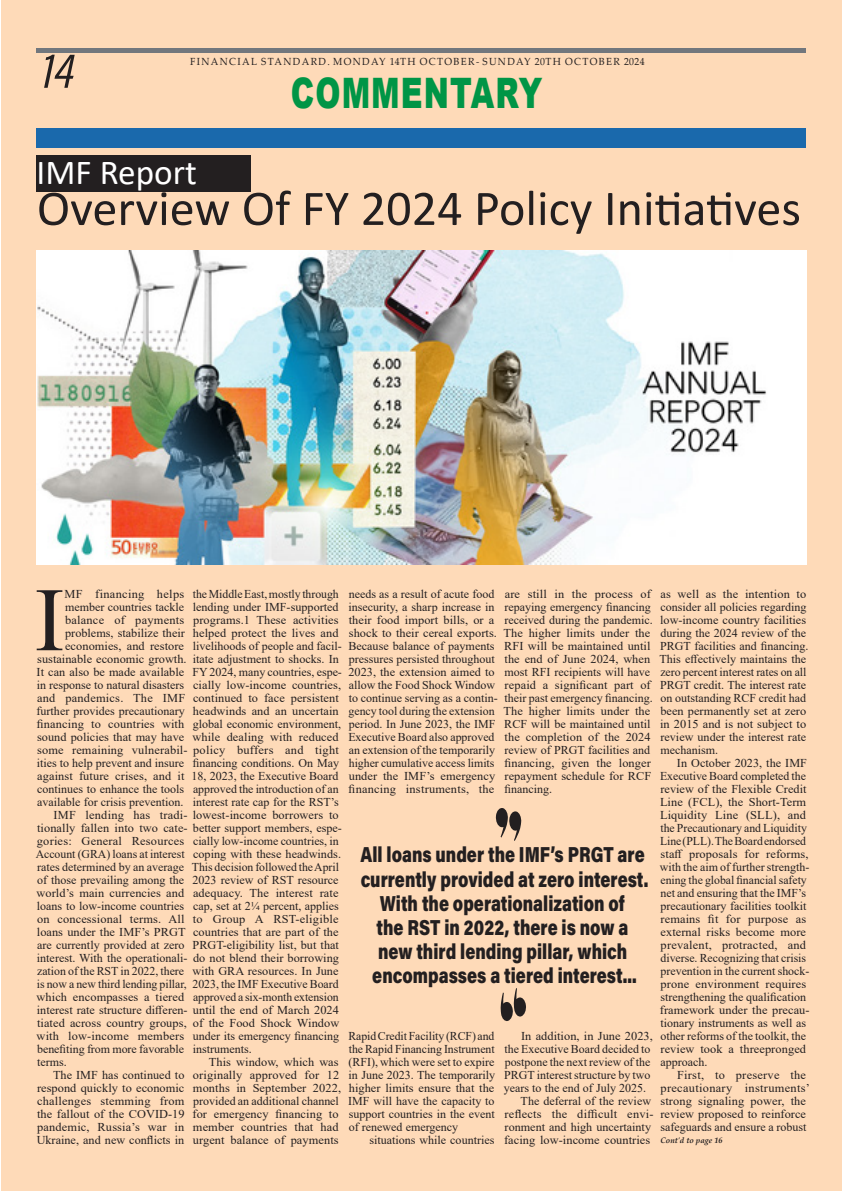
<style>
.page{position:relative;width:842px;height:1191px;background:#fff}
.page>*{position:absolute;margin:0;border:0;box-sizing:border-box;transform-origin:0 0}
.body{font:90.5px "Times New Roman";color:#231f20}
.t1{font:50.3px "Calibri";color:#231f20}
.t2{font:50px "Acumin Variable Concept";color:#231f20}
.t3{font:900 42px "Arial";letter-spacing:.035em;color:#009546;scale:.72 1}
.t4{font:35.2px "Calibri";color:#fff}
.body-2{font:21.6px/24px "Acumin Variable Concept";color:#231f20;text-align:center;scale:.77 1}
.body-3{font:12px/13px "Times New Roman";color:#231f20}
.body-4{font:12px "Times New Roman";letter-spacing:.02em;color:#231f20}
.body-5{font:12px "Times New Roman";letter-spacing:.025em;color:#231f20}
.t5{font:10.3px "Palatino Linotype";letter-spacing:.14em;color:#231f20;scale:.95 1}
.t6{font:italic 700 8px "Palatino Linotype";color:#231f20}
</style>
<div class="page">
<div style="left:1px;top:0;width:840px;height:1191px;background:#fedab8"></div>
<div style="left:36px;top:128px;width:770px;height:19px;background:#1a69ac"></div>
<hr style="left:36px;top:48px;width:770px;height:4px;background:#72777d">
<img style="left:36px;top:250px;width:771px;height:314px">
<svg style="left:500px;top:988px;width:26px;height:33px"></svg>
<svg style="left:495px;top:808px;width:27px;height:33px"></svg>
<div style="left:36px;top:155px;width:215px;height:36px;background:#231f20"></div>
<h3 class="t2" style="left:42px;top:36px;width:34px">14</h3>
<p class="t5" style="left:190px;top:54px;width:480px">FINANCIAL STANDARD. MONDAY 14TH OCTOBER- SUNDAY 20TH OCTOBER 2024</p>
<p class="t3" style="left:291px;top:63px;width:351px">COMMENTARY</p>
<p class="t4" style="left:37px;top:148px;width:162px">IMF Report</p>
<p class="t1" style="left:37px;top:173px;width:766px">Overview Of FY 2024 Policy Initiatives</p>
<p class="body-3" style="left:191px;top:587px;width:152px">the Middle East, mostly through lending under IMF-supported programs.1 These activities helped protect the lives and livelihoods of people and facil&shy;itate adjustment to shocks. In<br>FY 2024, many countries, espe&shy;cially low-income countries, continued to face persistent headwinds and an uncertain global economic environment, while dealing with reduced policy buffers and tight financing conditions. On May<br>18, 2023, the Executive Board approved the introduction of an interest rate cap for the RST’s</p>
<p class="body-3" style="left:192px;top:834px;width:151px">cially low-income countries, in coping with these headwinds.<br>This decision followed the April<br>2023 review of RST resource adequacy. The interest rate cap, set at 2¼ percent, applies to Group A RST-eligible countries that are part of the<br>PRGT-eligibility list, but that do not blend their borrowing with GRA resources. In June<br>2023, the IMF Executive Board approved a six-month extension</p>
<p class="body-3" style="left:193px;top:1016px;width:148px;text-align:justify">of the Food Shock Window under its emergency financing instruments.</p>
<p class="body-3" style="left:192px;top:1055px;width:150px;text-indent:16px">This window, which was originally approved for 12 months in September 2022, provided an additional channel for emergency financing to member countries that had urgent balance of payments</p>
<p class="body-3" style="left:504px;top:587px;width:151px">are still in the process of repaying emergency financing received during the pandemic.<br>The higher limits under the<br>RFI will be maintained until the end of June 2024, when most RFI recipients will have repaid a significant part of their past emergency financing.<br>The higher limits under the<br>RCF will be maintained until the completion of the 2024 review of PRGT facilities and financing, given the longer repayment schedule for RCF financing.</p>
<p class="body-3" style="left:659px;top:587px;width:151px">as well as the intention to consider all policies regarding low-income country facilities during the 2024 review of the<br>PRGT facilities and financing.<br>This effectively maintains the zero percent interest rates on all<br>PRGT credit. The interest rate on outstanding RCF credit had been permanently set at zero in 2015 and is not subject to review under the interest rate mechanism.</p>
<p class="body-3" style="left:660px;top:756px;width:151px;text-indent:17px">In October 2023, the IMF<br>Executive Board completed the review of the Flexible Credit<br>Line (FCL), the Short-Term<br>Liquidity Line (SLL), and the Precautionary and Liquidity<br>Line(PLL). The Board endorsed staff proposals for reforms, with the aim of further strength&shy;ening the global financial safety net and ensuring that the IMF’s precautionary facilities toolkit remains fit for purpose as external risks become more prevalent, protracted, and diverse. Recognizing that crisis prevention in the current shock&shy;prone environment requires strengthening the qualification framework under the precau&shy;tionary instruments as well as other reforms of the toolkit, the review took a threepronged approach.</p>
<p class="body-3" style="left:660px;top:1068px;width:151px;text-indent:17px">First, to preserve the precautionary instruments’ strong signaling power, the review proposed to reinforce safeguards and ensure a robust</p>
<p class="body" style="left:34px;top:556px;width:32px">I</p>
<p class="body-5" style="left:65px;top:586px;width:121px">MF financing helps</p>
<p class="body-3" style="left:348px;top:587px;width:151px">needs as a result of acute food insecurity, a sharp increase in their food import bills, or a shock to their cereal exports.<br>Because balance of payments pressures persisted throughout<br>2023, the extension aimed to allow the Food Shock Window to continue serving as a contin&shy;gency tool during the extension period. In June 2023, the IMF<br>Executive Board also approved an extension of the temporarily higher cumulative access limits under the IMF’s emergency financing instruments, the</p>
<p class="body-3" style="left:65px;top:600px;width:121px">member countries tackle</p>
<p class="body-4" style="left:65px;top:612px;width:121px">balance of payments</p>
<p class="body-3" style="left:65px;top:626px;width:121px">problems, stabilize their</p>
<p class="body-3" style="left:65px;top:639px;width:121px">economies, and restore</p>
<p class="body-3" style="left:37px;top:652px;width:151px">sustainable economic growth.</p>
<p class="body-3" style="left:37px;top:665px;width:149px">It can also be made available</p>
<p class="body-3" style="left:37px;top:678px;width:149px">in response to natural disasters</p>
<p class="body-4" style="left:37px;top:690px;width:149px">and pandemics. The IMF</p>
<p class="body-3" style="left:37px;top:704px;width:150px">further provides precautionary</p>
<p class="body-3" style="left:37px;top:717px;width:149px">financing to countries with</p>
<p class="body-3" style="left:37px;top:730px;width:149px">sound policies that may have</p>
<p class="body-3" style="left:37px;top:743px;width:152px">some remaining vulnerabil-</p>
<p class="body-3" style="left:37px;top:756px;width:149px">ities to help prevent and insure</p>
<p class="body-3" style="left:37px;top:769px;width:149px">against future crises, and it</p>
<p class="body-3" style="left:37px;top:782px;width:149px">continues to enhance the tools</p>
<p class="body-3" style="left:37px;top:795px;width:148px">available for crisis prevention.</p>
<p class="body-3" style="left:36px;top:808px;width:308px;text-indent:18px">IMF lending has tradi- lowest-income borrowers to tionally fallen into two cate- better support members, espe&shy;gories: General Resources<br>Account (GRA) loans at interest<br>rates determined by an average<br>of those prevailing among the<br>world’s main currencies and<br>loans to low-income countries<br>on concessional terms. All<br>loans under the IMF’s PRGT<br>are currently provided at zero<br>interest. With the operationali-<br>zation of the RST in 2022, there<br>is now a new third lending pillar,<br>which encompasses a tiered<br>interest rate structure differen- until the end of March 2024 tiated across country groups,<br>with low-income members<br>benefiting from more favorable<br>terms.</p>
<p class="body-3" style="left:37px;top:1068px;width:150px;text-align:justify;text-indent:16px">The IMF has continued to respond quickly to economic challenges stemming from the fallout of the COVID-19 pandemic, Russia’s war in Ukraine, and new conflicts in</p>
<p class="body-2" style="left:360px;top:842px;width:375px">All loans under the IMF’s PRGT are currently provided at zero interest.<br>With the operationalization of<br>the RST in 2022, there is now a new third lending pillar, which encompasses a tiered interest...</p>
<p class="body-3" style="left:504px;top:1029px;width:151px;text-indent:17px">In addition, in June 2023, the Executive Board decided to postpone the next review of the<br>PRGT interest structure by two years to the end of July 2025.</p>
<p class="body-3" style="left:504px;top:1094px;width:151px;text-indent:16px">The deferral of the review reflects the difficult envi&shy;ronment and high uncertainty facing low-income countries</p>
<p class="body-3" style="left:348px;top:1029px;width:148px;text-align:justify">Rapid Credit Facility (RCF) and the Rapid Financing Instrument (RFI), which were set to expire in June 2023. The temporarily higher limits ensure that the IMF will have the capacity to support countries in the event of renewed emergency</p>
<p class="body-3" style="left:369px;top:1133px;width:127px">situations while countries</p>
<p class="t6" style="left:660px;top:1134px;width:63px">Cont'd to page 16</p>
</div>
